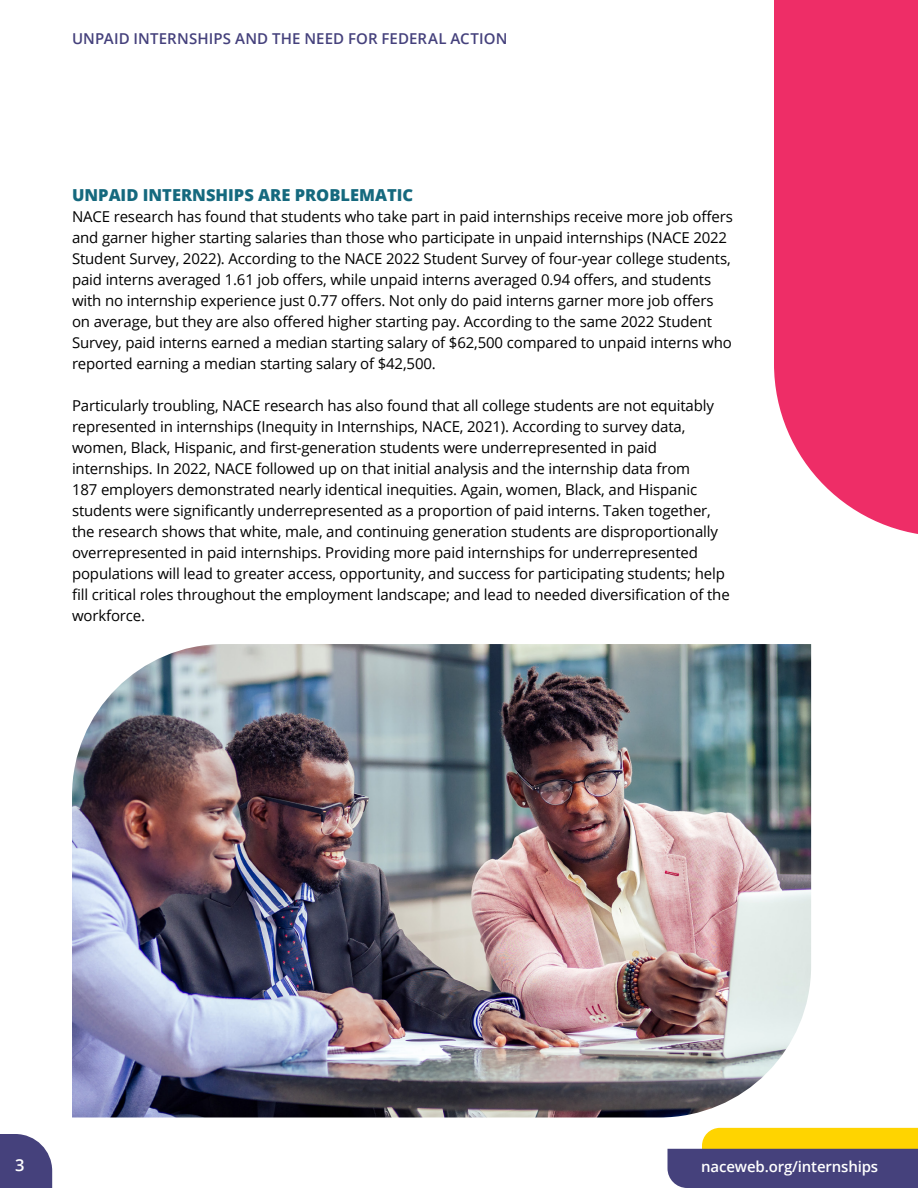
<style>
.page{position:relative;width:918px;height:1188px;background:#fff}
.page>*{position:absolute;margin:0;border:0;box-sizing:border-box;transform-origin:0 0}
.subhead{font:800 16.5px "Open Sans";color:#15697e}
.t1{font:600 16.5px "Open Sans";color:#fff}
.body{font:15px/21px "Open Sans";letter-spacing:-.01em;color:#000}
.t2{font:600 15px "Open Sans";letter-spacing:.005em;color:#45417c}
.t3{font:600 15px "Open Sans";letter-spacing:-.01em;color:#fff}
</style>
<div class="page">
<svg style="left:774px;top:0;width:144px;height:534px;background:#ef3d72"></svg>
<svg style="left:0;top:1134px;width:52px;height:54px;background:#585489"></svg>
<img style="left:72px;top:644px;width:739px;height:474px">
<svg style="left:668px;top:1128px;width:250px;height:60px;background:#86775e"></svg>
<p class="t2" style="left:72px;top:29px;width:437px">UNPAID INTERNSHIPS AND THE NEED FOR FEDERAL ACTION</p>
<p class="subhead" style="left:72px;top:182px;width:343px">UNPAID INTERNSHIPS ARE PROBLEMATIC</p>
<p class="body" style="left:72px;top:206px;width:662px">NACE research has found that students who take part in paid internships receive more job offers and garner higher starting salaries than those who participate in unpaid internships (NACE 2022<br>Student Survey, 2022). According to the NACE 2022 Student Survey of four-year college students, paid interns averaged 1.61 job offers, while unpaid interns averaged 0.94 offers, and students with no internship experience just 0.77 offers. Not only do paid interns garner more job offers on average, but they are also offered higher starting pay. According to the same 2022 Student Survey, paid interns earned a median starting salary of $62,500 compared to unpaid interns who reported earning a median starting salary of $42,500.</p>
<p class="body" style="left:72px;top:395px;width:659px">Particularly troubling, NACE research has also found that all college students are not equitably represented in internships (Inequity in Internships, NACE, 2021). According to survey data, women, Black, Hispanic, and first-generation students were underrepresented in paid internships. In 2022, NACE followed up on that initial analysis and the internship data from<br>187 employers demonstrated nearly identical inequities. Again, women, Black, and Hispanic students were significantly underrepresented as a proportion of paid interns. Taken together, the research shows that white, male, and continuing generation students are disproportionally overrepresented in paid internships. Providing more paid internships for underrepresented populations will lead to greater access, opportunity, and success for participating students; help fill critical roles throughout the employment landscape; and lead to needed diversification of the workforce.</p>
<p class="t1" style="left:15px;top:1153px;width:11px">3</p>
<p class="t3" style="left:701px;top:1157px;width:179px">naceweb.org/internships</p>
</div>
